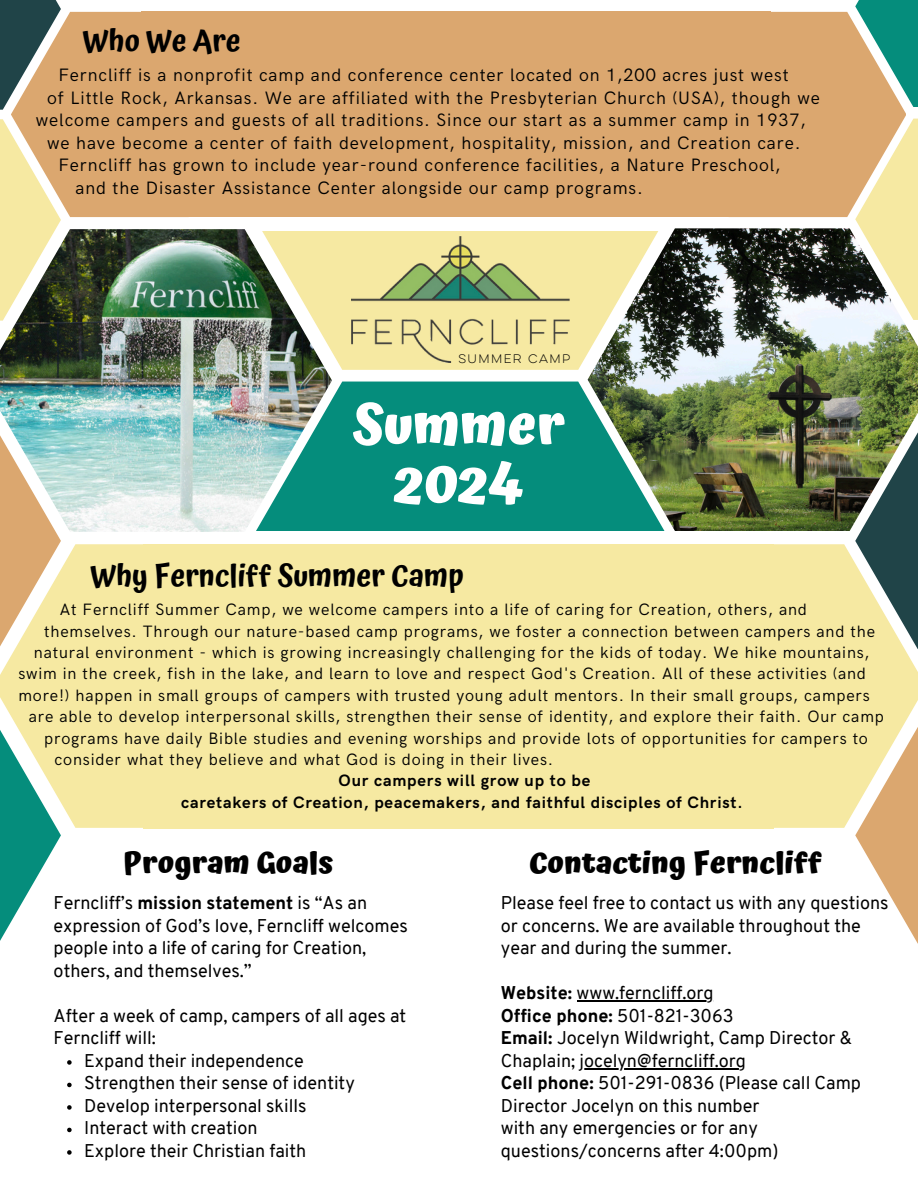
<style>
.page{position:relative;width:918px;height:1188px;background:#fff}
.page>*{position:absolute;margin:0;border:0;box-sizing:border-box;transform-origin:0 0}
.t1{font:700 54px/58.5px "Atma";color:#fff;text-align:center}
.t2{font:700 30px "Atma";color:#000}
.t3{font:600 30px "Atma";color:#000}
.t4{font:18px/22.5px "Overpass";color:#000}
.t5{font:18px "HK Grotesk";letter-spacing:.05em;color:#000}
.t6{font:16.5px "HK Grotesk";letter-spacing:.05em;color:#000}
.t7{font:700 16.5px/21.3px "HK Grotesk";letter-spacing:.05em;color:#000;text-align:center}
.t8{font:11.1px "Lulo Clean W01 One";letter-spacing:-.075em;color:#000}
.s1{font-weight:800}
</style>
<div class="page">
<div style="left:11px;top:12px;width:130px;height:205px;background:#dba76f"></div>
<div style="left:771px;top:12px;width:135px;height:205px;background:#dba76f"></div>
<div style="left:141px;top:12px;width:630px;height:205px;background:#dba76f"></div>
<svg style="left:0;top:119px;width:60px;height:110px"></svg>
<svg style="left:0;top:0;width:60px;height:109px"></svg>
<svg style="left:855px;top:119px;width:63px;height:109px"></svg>
<svg style="left:855px;top:0;width:63px;height:107px"></svg>
<img style="left:0;top:229px;width:332px;height:303px">
<img style="left:588px;top:228px;width:330px;height:303px">
<svg style="left:224px;top:382px;width:472px;height:149px;fill:#058d7c"></svg>
<svg style="left:67px;top:1060px;width:5px;height:5px"></svg>
<svg style="left:67px;top:1083px;width:5px;height:4px"></svg>
<svg style="left:67px;top:1105px;width:5px;height:5px"></svg>
<svg style="left:67px;top:1128px;width:5px;height:4px"></svg>
<svg style="left:67px;top:1150px;width:5px;height:5px"></svg>
<hr style="left:577px;top:1001px;width:137px;height:1px;background:#000">
<hr style="left:579px;top:1068px;width:167px;height:1px;background:#000">
<div style="left:0;top:544px;width:143px;height:284px;background:#f6e9a2"></div>
<div style="left:773px;top:544px;width:145px;height:284px;background:#f6e9a2"></div>
<div style="left:143px;top:544px;width:630px;height:284px;background:#f6e9a2"></div>
<svg style="left:0;top:433px;width:61px;height:216px"></svg>
<svg style="left:855px;top:433px;width:63px;height:216px"></svg>
<svg style="left:0;top:727px;width:61px;height:214px"></svg>
<svg style="left:855px;top:727px;width:63px;height:217px"></svg>
<img style="left:225px;top:232px;width:471px;height:138px">
<img style="left:351px;top:236px;width:219px;height:126px">
<p class="t3" style="left:83px;top:23px;width:160px">Who We Are</p>
<p class="t5" style="left:59px;top:65px;width:732px">Ferncliff is a nonprofit camp and conference center located on 1,200 acres just west</p>
<p class="t5" style="left:47px;top:88px;width:774px">of Little Rock, Arkansas. We are affiliated with the Presbyterian Church (USA), though we</p>
<p class="t5" style="left:36px;top:110px;width:772px">welcome campers and guests of all traditions. Since our start as a summer camp in 1937,</p>
<p class="t5" style="left:47px;top:133px;width:755px">we have become a center of faith development, hospitality, mission, and Creation care.</p>
<p class="t5" style="left:59px;top:155px;width:724px">Ferncliff has grown to include year-round conference facilities, a Nature Preschool,</p>
<p class="t5" style="left:75px;top:178px;width:569px">and the Disaster Assistance Center alongside our camp programs.</p>
<p class="t8" style="left:458px;top:351px;width:116px">SUMMER CAMP</p>
<p class="t1" style="left:353px;top:396px;width:213px">Summer<br>2024</p>
<h2 class="t3" style="left:90px;top:558px;width:375px">Why Ferncliff Summer Camp</h2>
<p class="t6" style="left:60px;top:601px;width:749px">At Ferncliff Summer Camp, we welcome campers into a life of caring for Creation, others, and</p>
<p class="t6" style="left:44px;top:622px;width:832px">themselves. Through our nature-based camp programs, we foster a connection between campers and the</p>
<p class="t6" style="left:34px;top:643px;width:837px">natural environment - which is growing increasingly challenging for the kids of today. We hike mountains,</p>
<p class="t6" style="left:18px;top:665px;width:849px">swim in the creek, fish in the lake, and learn to love and respect God's Creation. All of these activities (and</p>
<p class="t6" style="left:18px;top:686px;width:853px">more!) happen in small groups of campers with trusted young adult mentors. In their small groups, campers</p>
<p class="t6" style="left:29px;top:707px;width:857px">are able to develop interpersonal skills, strengthen their sense of identity, and explore their faith. Our camp</p>
<p class="t6" style="left:44px;top:729px;width:825px">programs have daily Bible studies and evening worships and provide lots of opportunities for campers to</p>
<p class="t6" style="left:55px;top:750px;width:500px">consider what they believe and what God is doing in their lives.</p>
<p class="t7" style="left:181px;top:771px;width:563px">Our campers will grow up to be<br>caretakers of Creation, peacemakers, and faithful disciples of Christ.</p>
<p class="t2" style="left:123px;top:845px;width:212px">Program Goals</p>
<h2 class="t4" style="left:54px;top:894px;width:356px">Ferncliff’s <span class="s1">mission statement</span> is “As an expression of God’s love, Ferncliff welcomes people into a life of caring for Creation, others, and themselves.”</h2>
<h3 class="t4" style="left:54px;top:1006px;width:354px">After a week of camp, campers of all ages at<br>Ferncliff will:</h3>
<p class="t4" style="left:84px;top:1051px;width:221px">Expand their independence</p>
<p class="t4" style="left:84px;top:1074px;width:272px">Strengthen their sense of identity</p>
<p class="t4" style="left:84px;top:1096px;width:224px">Develop interpersonal skills</p>
<p class="t4" style="left:84px;top:1119px;width:175px">Interact with creation</p>
<p class="t4" style="left:84px;top:1141px;width:224px">Explore their Christian faith</p>
<p class="t2" style="left:529px;top:845px;width:295px">Contacting Ferncliff</p>
<p class="t4" style="left:501px;top:894px;width:389px">Please feel free to contact us with any questions or concerns. We are available throughout the year and during the summer.</p>
<p class="t4" style="left:501px;top:984px;width:214px"><span class="s1">Website:</span> www.ferncliff.org</p>
<p class="t4" style="left:501px;top:1006px;width:353px"><span class="s1">Office phone:</span> 501-821-3063<br><span class="s1">Email:</span> Jocelyn Wildwright, Camp Director &amp;<br>Chaplain; jocelyn@ferncliff.org</p>
<h1 class="t4" style="left:501px;top:1074px;width:362px"><span class="s1">Cell phone:</span> 501-291-0836 (Please call Camp Director Jocelyn on this number<br>with any emergencies or for any questions/concerns after 4:00pm)</h1>
</div>
